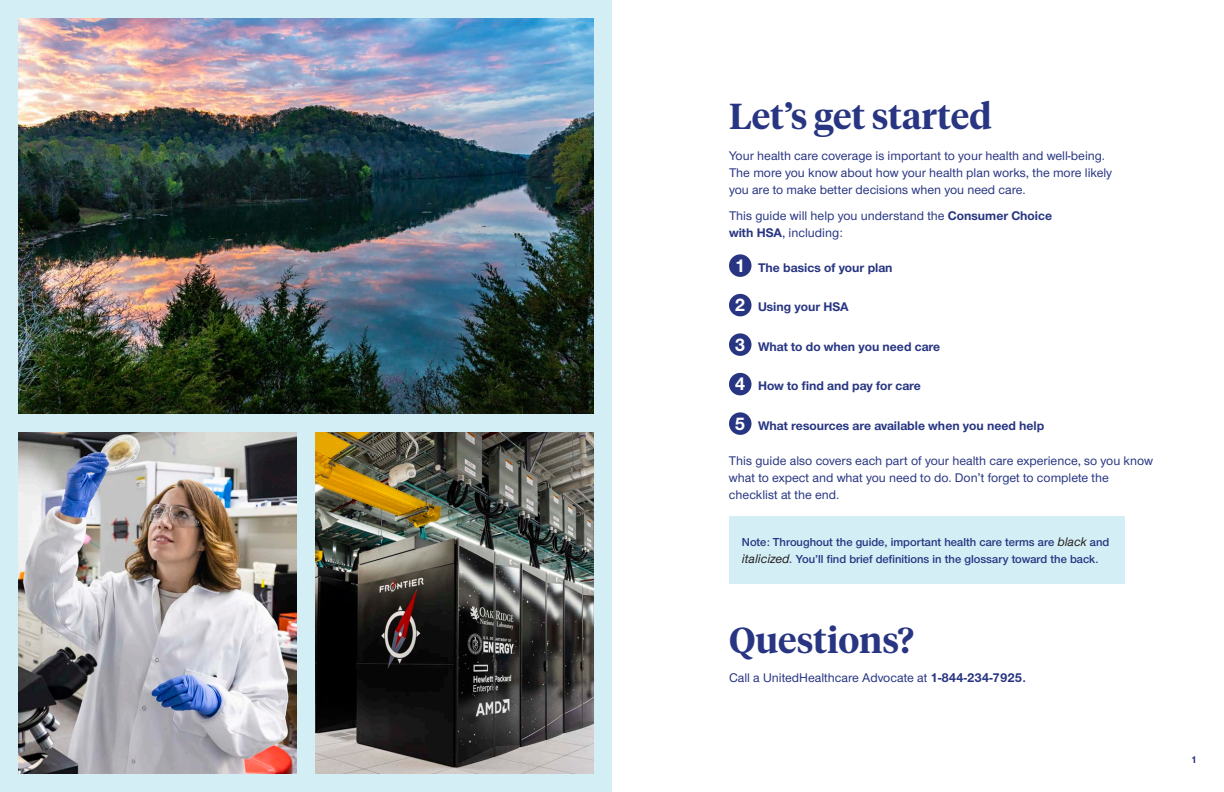
<style>
.page{position:relative;width:1224px;height:792px;background:#fff}
.page>*{position:absolute;margin:0;border:0;box-sizing:border-box;transform-origin:0 0}
.Page_Headline_Serif{font:600 36px "UHC Serif Headline";color:#283582}
.t1{font:700 18.4px "UHC Sans";color:#fff}
.Body_Copy{font:500 13px/17px "UHC Sans";color:#283582}
.t2{font:700 13px "UHC Sans";color:#283582}
.t3{font:600 12px/17px "UHC Sans";color:#283582}
.t4{font:700 10px "UHC Sans";color:#283582}
.s1{font-weight:700}
.s2{font-weight:500;font-style:italic;font-size:13px;color:#231f20}
.s3{font-style:italic}
</style>
<div class="page">
<div style="left:0;top:0;width:612px;height:792px;background:#d4eef5"></div>
<div style="left:729px;top:254px;width:23px;height:23px;background:#283582;border-radius:50%"></div>
<div style="left:729px;top:294px;width:23px;height:22px;background:#283582;border-radius:50%"></div>
<div style="left:729px;top:333px;width:23px;height:23px;background:#283582;border-radius:50%"></div>
<div style="left:729px;top:373px;width:23px;height:22px;background:#283582;border-radius:50%"></div>
<div style="left:729px;top:412px;width:23px;height:23px;background:#283582;border-radius:50%"></div>
<div style="left:729px;top:517px;width:396px;height:67px;background:#d4eef5"></div>
<img style="left:18px;top:18px;width:576px;height:396px">
<img style="left:18px;top:432px;width:279px;height:342px">
<img style="left:315px;top:432px;width:279px;height:342px">
<p class="Page_Headline_Serif" style="left:729px;top:92px;width:264px">Let’s get started</p>
<p class="Body_Copy" style="left:729px;top:147px;width:385px">Your health care coverage is important to your health and well-being.<br>The more you know about how your health plan works, the more likely you are to make better decisions when you need care.</p>
<p class="Body_Copy" style="left:729px;top:207px;width:325px">This guide will help you understand the <span class="s1">Consumer Choice with HSA</span>, including:</p>
<p class="t1" style="left:735px;top:253px;width:12px">1</p>
<p class="t2" style="left:758px;top:259px;width:136px">The basics of your plan</p>
<p class="t1" style="left:735px;top:293px;width:12px">2</p>
<p class="t2" style="left:758px;top:298px;width:92px">Using your HSA</p>
<p class="t1" style="left:735px;top:332px;width:12px">3</p>
<p class="t2" style="left:758px;top:338px;width:184px">What to do when you need care</p>
<p class="t1" style="left:735px;top:372px;width:12px">4</p>
<p class="t2" style="left:758px;top:377px;width:164px">How to find and pay for care</p>
<p class="t1" style="left:735px;top:411px;width:12px">5</p>
<p class="t2" style="left:758px;top:417px;width:288px">What resources are available when you need help</p>
<p class="Body_Copy" style="left:729px;top:452px;width:426px">This guide also covers each part of your health care experience, so you know what to expect and what you need to do. Don’t forget to complete the checklist at the end.</p>
<p class="t3" style="left:742px;top:533px;width:369px">Note: Throughout the guide, important health care terms are <span class="s2">black</span> and <span class="s2">italicized</span><span class="s3">.</span> You’ll find brief definitions in the glossary toward the back.</p>
<p class="Page_Headline_Serif" style="left:729px;top:615px;width:187px">Questions?</p>
<p class="Body_Copy" style="left:729px;top:669px;width:299px">Call a UnitedHealthcare Advocate at <span class="s1">1-844-234-7925.</span></p>
<p class="t4" style="left:1191px;top:753px;width:7px">1</p>
</div>
